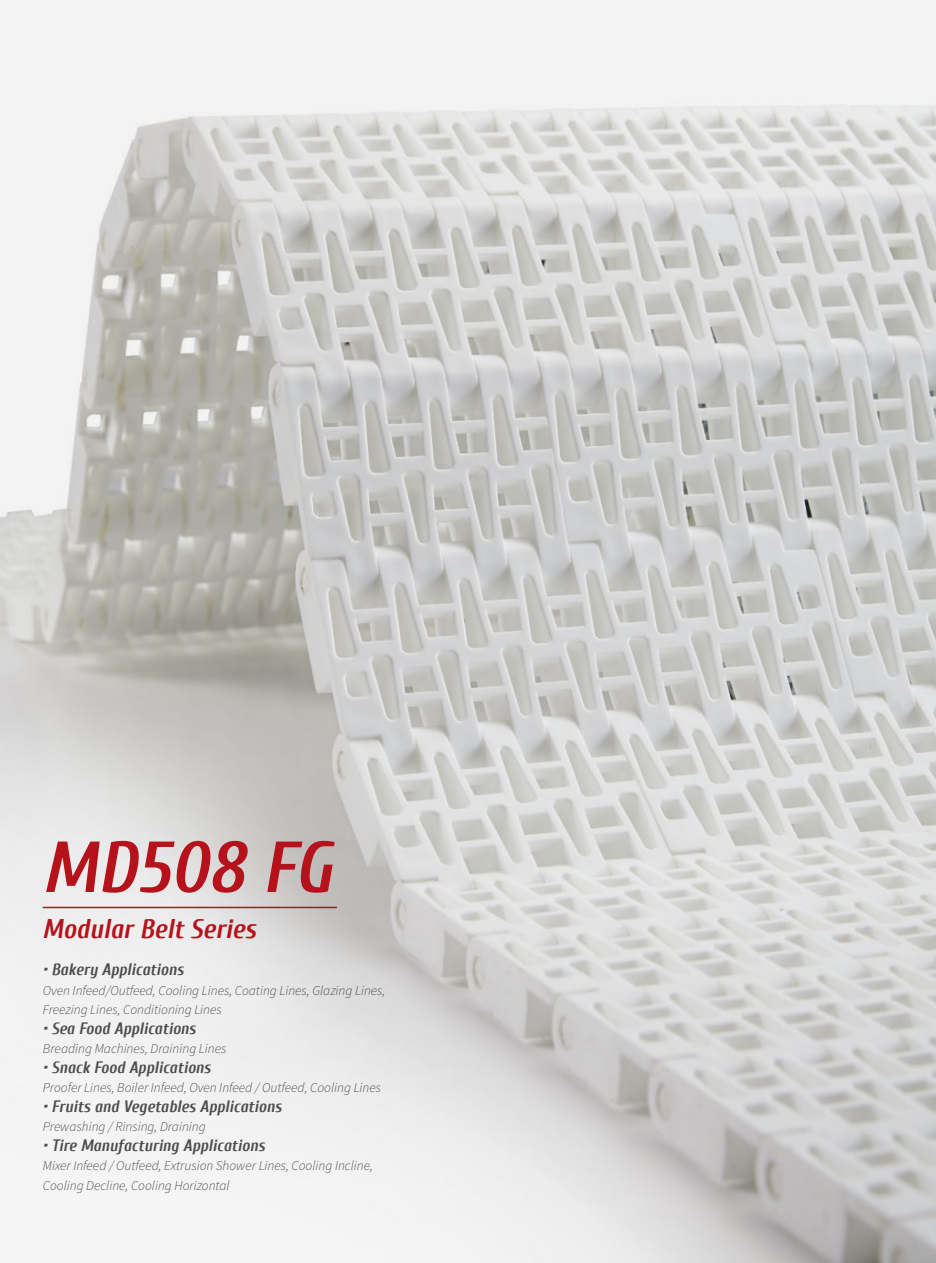
<style>
.page{position:relative;width:936px;height:1263px;background:#fff}
.page>*{position:absolute;margin:0;border:0;box-sizing:border-box;transform-origin:0 0}
.t1{font:italic 700 72px "Cuprum";color:#b5121b}
.t2{font:italic 700 27px "Cuprum";color:#b5121b}
.t3{font:italic 700 16.5px "Cuprum";color:#4d4d4f}
.t4{font:italic 300 13.5px/19.5px "Source Sans Pro";color:#4d4d4f}
</style>
<div class="page">
<img style="left:0;top:0;width:935px;height:1263px">
<hr style="left:43px;top:907px;width:294px;height:1px;background:#b5121b">
<h1 class="t1" style="left:43px;top:827px;width:291px">MD508 FG</h1>
<h2 class="t2" style="left:43px;top:914px;width:215px">Modular Belt Series</h2>
<p class="t3" style="left:43px;top:960px;width:142px">• Bakery Applications</p>
<p class="t4" style="left:43px;top:980px;width:344px">Oven Infeed/Outfeed, Cooling Lines, Coating Lines, Glazing Lines,<br>Freezing Lines, Conditioning Lines</p>
<p class="t3" style="left:43px;top:1019px;width:154px">• Sea Food Applications</p>
<p class="t4" style="left:43px;top:1039px;width:185px">Breading Machines, Draining Lines</p>
<p class="t3" style="left:43px;top:1058px;width:169px">• Snack Food Applications</p>
<p class="t4" style="left:43px;top:1078px;width:340px">Proofer Lines, Boiler Infeed, Oven Infeed / Outfeed, Cooling Lines</p>
<p class="t3" style="left:43px;top:1097px;width:240px">• Fruits and Vegetables Applications</p>
<p class="t4" style="left:43px;top:1117px;width:164px">Prewashing / Rinsing, Draining</p>
<p class="t3" style="left:43px;top:1136px;width:224px">• Tire Manufacturing Applications</p>
<p class="t4" style="left:43px;top:1156px;width:332px">Mixer Infeed / Outfeed, Extrusion Shower Lines, Cooling Incline,<br>Cooling Decline, Cooling Horizontal</p>
</div>
